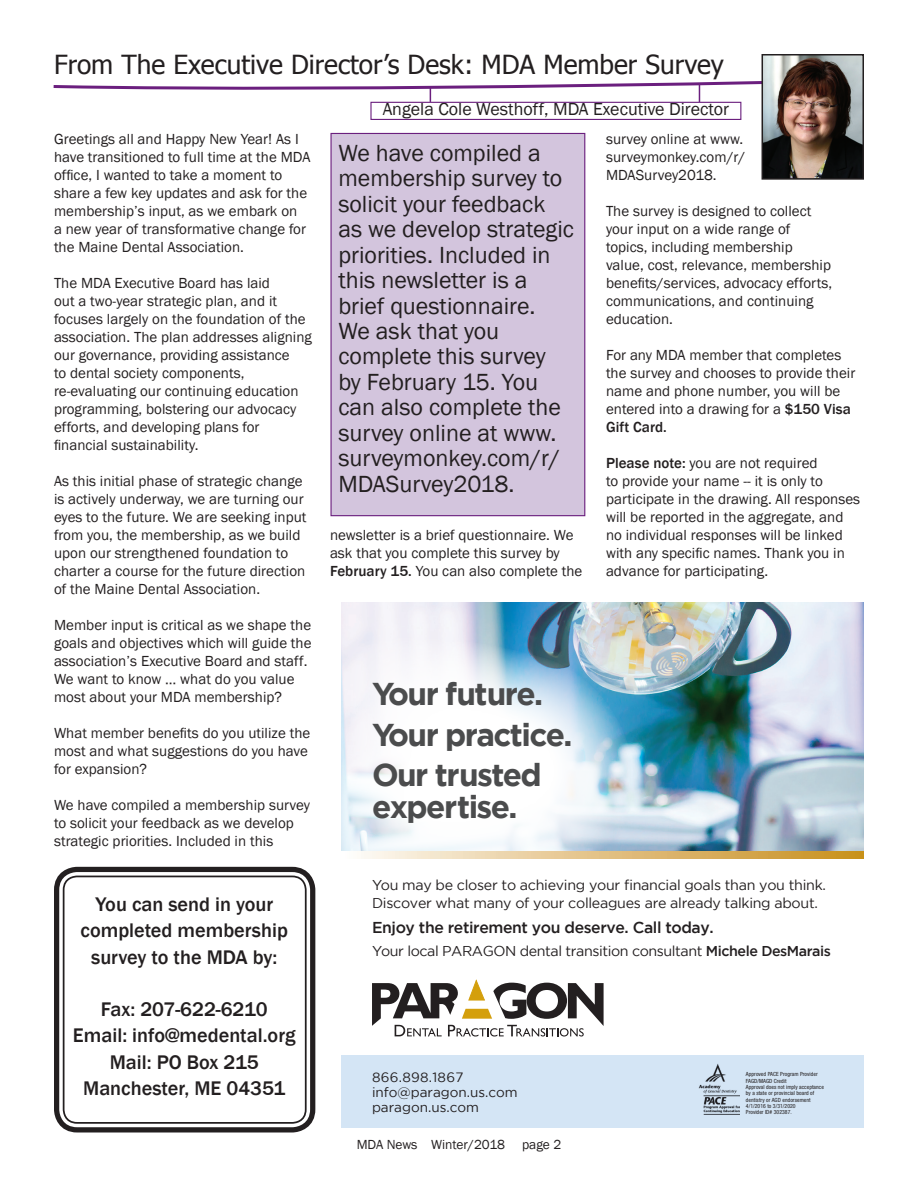
<style>
.page{position:relative;width:918px;height:1188px;background:#fff}
.page>*{position:absolute;margin:0;border:0;box-sizing:border-box;transform-origin:0 0}
.t1{font:700 31.5px/40.5px "Gotham";letter-spacing:-.05em;color:#4b4c4d}
.t2{font:26.25px "Tahoma";color:#231f20}
.t3{font:24px/25.5px "Franklin Gothic";color:#231f20}
.t4{font:500 20.25px/26.2px "Franklin Gothic";color:#231f20;text-align:center}
.t5{font:18px "Franklin Gothic";color:#231f20}
.t6{font:500 15.75px "Gotham";letter-spacing:-.025em;color:#231f20}
.t7{font:15px/18px "Franklin Gothic";letter-spacing:.005em;color:#231f20}
.t8{font:14.25px/17.2px "Gotham";letter-spacing:-.02em;color:#231f20}
.t9{font:13.5px/15px "Gotham";color:#231f20}
.t10{font:13.5px "Franklin Gothic";color:#231f20}
.t11{font:condensed 5.7px/6.3px "Helvetica Neue";letter-spacing:.01em;color:#231f20}
.s1{font-weight:500}
</style>
<div class="page">
<svg style="left:53px;top:77px;width:709px;height:28px"></svg>
<div style="left:371px;top:102px;width:370px;height:17px;background:#fff"></div>
<div style="left:370px;top:102px;width:371px;height:18px;border:1px solid #6b1f7e"></div>
<img style="left:765px;top:57px;width:96px;height:120px">
<div style="left:762px;top:54px;width:102px;height:126px;border:2px solid #231f20"></div>
<div style="left:341px;top:1055px;width:523px;height:73px;background:#d4e5f5"></div>
<img style="left:699px;top:1064px;width:41px;height:50px">
<svg style="left:372px;top:980px;width:232px;height:57px"></svg>
<img style="left:341px;top:602px;width:523px;height:250px">
<svg style="left:341px;top:635px;width:296px;height:224px"></svg>
<svg style="left:341px;top:852px;width:523px;height:6px;background:#e2c387"></svg>
<div style="left:331px;top:133px;width:254px;height:383px;background:#d3c5dd"></div>
<div style="left:330px;top:133px;width:255px;height:383px;border:1px solid #6b1f7e"></div>
<div style="left:54px;top:867px;width:261px;height:265px;border:5px solid #231f20;border-radius:21px"></div>
<div style="left:63px;top:876px;width:244px;height:248px;border:2px solid #231f20;border-radius:14px"></div>
<h2 class="t2" style="left:54px;top:47px;width:672px">From The Executive Director’s Desk: MDA Member Survey</h2>
<p class="t5" style="left:383px;top:98px;width:348px">Angela Cole Westhoff, MDA Executive Director</p>
<p class="t7" style="left:54px;top:130px;width:258px">Greetings all and Happy New Year! As I have transitioned to full time at the MDA office, I wanted to take a moment to share a few key updates and ask for the membership’s input, as we embark on<br>a new year of transformative change for the Maine Dental Association.</p>
<p class="t7" style="left:54px;top:274px;width:259px">The MDA Executive Board has laid<br>out a two-year strategic plan, and it focuses largely on the foundation of the association. The plan addresses aligning our governance, providing assistance<br>to dental society components, re-evaluating our continuing education programming, bolstering our advocacy efforts, and developing plans for financial sustainability.</p>
<p class="t7" style="left:54px;top:472px;width:254px">As this initial phase of strategic change is actively underway, we are turning our eyes to the future. We are seeking input from you, the membership, as we build upon our strengthened foundation to charter a course for the future direction of the Maine Dental Association.</p>
<p class="t7" style="left:54px;top:616px;width:259px">Member input is critical as we shape the goals and objectives which will guide the association’s Executive Board and staff.<br>We want to know … what do you value most about your MDA membership?</p>
<p class="t7" style="left:54px;top:724px;width:258px">What member benefits do you utilize the most and what suggestions do you have for expansion?</p>
<p class="t7" style="left:54px;top:796px;width:257px">We have compiled a membership survey to solicit your feedback as we develop strategic priorities. Included in this</p>
<h3 class="t4" style="left:81px;top:892px;width:209px">You can send in your completed membership survey to the MDA by:</h3>
<h3 class="t4" style="left:73px;top:997px;width:224px">Fax: 207-622-6210<br>Email: info@medental.org<br>Mail: PO Box 215<br>Manchester, ME 04351</h3>
<p class="t3" style="left:338px;top:140px;width:237px">We have compiled a membership survey to solicit your feedback as we develop strategic priorities. Included in this newsletter is a brief questionnaire.<br>We ask that you complete this survey by February 15. You can also complete the survey online at www. surveymonkey.com/r/<br>MDASurvey2018.</p>
<p class="t7" style="left:330px;top:527px;width:254px">newsletter is a brief questionnaire. We ask that you complete this survey by<br><span class="s1">February 15.</span> You can also complete the</p>
<p class="t7" style="left:606px;top:130px;width:141px">survey online at www. surveymonkey.com/r/<br>MDASurvey2018.</p>
<p class="t7" style="left:606px;top:202px;width:228px">The survey is designed to collect your input on a wide range of topics, including membership value, cost, relevance, membership benefits/services, advocacy efforts, communications, and continuing education.</p>
<p class="t7" style="left:606px;top:346px;width:251px">For any MDA member that completes the survey and chooses to provide their name and phone number, you will be entered into a drawing for a <span class="s1">$150 Visa<br>Gift Card.</span></p>
<p class="t7" style="left:606px;top:454px;width:256px"><span class="s1">Please note:</span> you are not required<br>to provide your name -- it is only to participate in the drawing. All responses will be reported in the aggregate, and no individual responses will be linked with any specific names. Thank you in advance for participating.</p>
<h1 class="t1" style="left:372px;top:673px;width:202px">Your future.<br>Your practice.<br>Our trusted</h1>
<h1 class="t1" style="left:372px;top:786px;width:147px">expertise.</h1>
<p class="t8" style="left:372px;top:876px;width:455px">You may be closer to achieving your financial goals than you think.<br>Discover what many of your colleagues are already talking about.</p>
<p class="t6" style="left:372px;top:919px;width:343px">Enjoy the retirement you deserve. Call today.</p>
<p class="t8" style="left:372px;top:942px;width:460px">Your local PARAGON dental transition consultant <span class="s1">Michele DesMarais</span></p>
<p class="t9" style="left:372px;top:1069px;width:147px">866.898.1867 info@paragon.us.com paragon.us.com</p>
<p class="t10" style="left:357px;top:1137px;width:150px">MDA News Winter/2018</p>
<p class="t10" style="left:522px;top:1137px;width:41px">page 2</p>
<p class="t11" style="left:746px;top:1071px;width:79px">Approved PACE Program Provider<br>FAGD/MAGD Credit<br>Approval does not imply acceptance by a state or provincial board of dentistry or AGD endorsement<br>4/1/2016 to 3/31/2020<br>Provider ID# 302387.</p>
</div>
